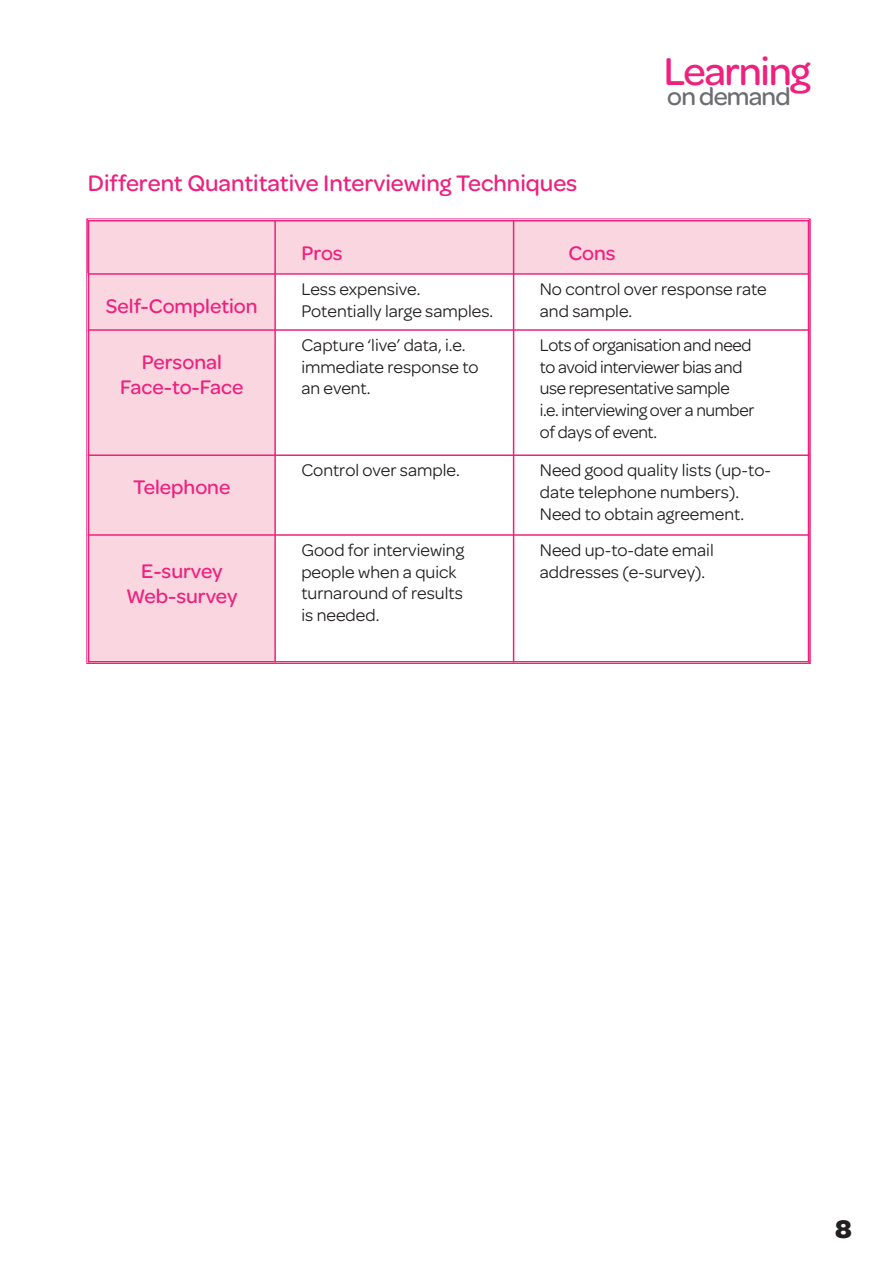
<style>
.page{position:relative;width:893px;height:1263px;background:#fff}
.page>*{position:absolute;margin:0;border:0;box-sizing:border-box;transform-origin:0 0}
.t1{font:500 41.25px "Omnes";letter-spacing:-.03em;color:#ee217e}
.t2{font:700 27px "Omnes";color:#231f20}
.t3{font:500 26.1px "Omnes";letter-spacing:-.03em;color:#6c6d70}
.t4{font:500 24px "Omnes";color:#ee217e}
.t5{font:500 21px/25.2px "Omnes";color:#ee217e;text-align:center}
.t6{font:18px/21.6px "Omnes";color:#231f20}
.t7{font:18px/21.6px "Omnes";letter-spacing:-.02em;color:#231f20}
</style>
<div class="page">
<div style="left:88px;top:220px;width:426px;height:54px;background:#fad7e0"></div>
<div style="left:514px;top:220px;width:295px;height:54px;background:#fad7e0"></div>
<div style="left:88px;top:274px;width:187px;height:56px;background:#fad7e0"></div>
<div style="left:88px;top:330px;width:187px;height:125px;background:#fad7e0"></div>
<div style="left:88px;top:455px;width:187px;height:80px;background:#fad7e0"></div>
<div style="left:88px;top:535px;width:187px;height:127px;background:#fad7e0"></div>
<hr style="left:88px;top:220px;width:1px;height:442px;background:#ee217e">
<hr style="left:274px;top:220px;width:2px;height:442px;background:#ee217e">
<hr style="left:513px;top:220px;width:1px;height:442px;background:#ee217e">
<hr style="left:808px;top:220px;width:1px;height:442px;background:#ee217e">
<hr style="left:88px;top:220px;width:721px;height:1px;background:#ee217e">
<hr style="left:88px;top:273px;width:721px;height:2px;background:#ee217e">
<hr style="left:88px;top:329px;width:721px;height:2px;background:#ee217e">
<hr style="left:88px;top:454px;width:721px;height:2px;background:#ee217e">
<hr style="left:88px;top:534px;width:721px;height:2px;background:#ee217e">
<hr style="left:88px;top:661px;width:721px;height:1px;background:#ee217e">
<h3 class="t4" style="left:88px;top:174px;width:491px">Different Quantitative Interviewing Techniques</h3>
<p class="t5" style="left:301px;top:242px;width:43px">Pros</p>
<p class="t5" style="left:568px;top:242px;width:49px">Cons</p>
<h1 class="t1" style="left:664px;top:56px;width:148px">Learning</h1>
<h3 class="t3" style="left:667px;top:87px;width:125px">on demand</h3>
<p class="t5" style="left:106px;top:295px;width:153px">Self-Completion</p>
<p class="t5" style="left:120px;top:352px;width:125px">Personal<br>Face-to-Face</p>
<p class="t5" style="left:133px;top:477px;width:99px">Telephone</p>
<p class="t5" style="left:126px;top:560px;width:113px">E-survey<br>Web-survey</p>
<p class="t6" style="left:301px;top:280px;width:193px">Less expensive.<br>Potentially large samples.</p>
<p class="t6" style="left:540px;top:280px;width:228px">No control over response rate and sample.</p>
<p class="t6" style="left:301px;top:336px;width:179px">Capture ‘live’ data, i.e. immediate response to an event.</p>
<p class="t7" style="left:540px;top:336px;width:216px">Lots of organisation and need to avoid interviewer bias and use representative sample<br>i.e. interviewing over a number of days of event.</p>
<p class="t6" style="left:301px;top:461px;width:160px">Control over sample.</p>
<p class="t6" style="left:540px;top:461px;width:233px">Need good quality lists (up-to&shy;date telephone numbers).<br>Need to obtain agreement.</p>
<p class="t6" style="left:301px;top:541px;width:164px">Good for interviewing people when a quick turnaround of results is needed.</p>
<p class="t6" style="left:540px;top:541px;width:175px">Need up-to-date email addresses (e-survey).</p>
<h2 class="t2" style="left:835px;top:1219px;width:18px">8</h2>
</div>
